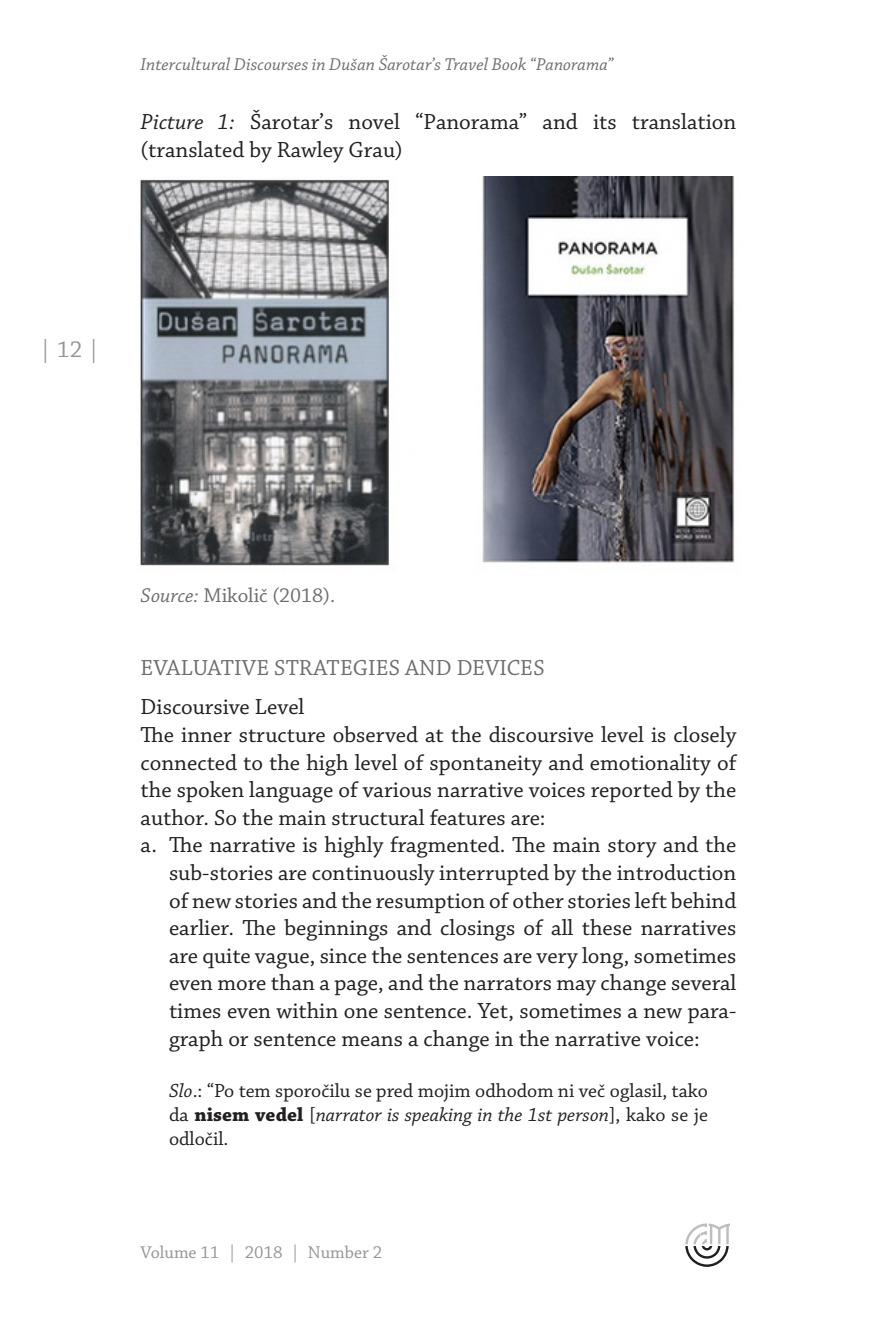
<style>
.page{position:relative;width:877px;height:1330px;background:#fff}
.page>*{position:absolute;margin:0;border:0;box-sizing:border-box;transform-origin:0 0}
.t1{font:24px "Chaparral Pro";color:#939598}
.prvi_odstavek{font:23px/27.6px "Chaparral Pro";color:#231f20;text-align:justify}
.podnaslov{font:23px "Chaparral Pro";letter-spacing:.005em;color:#6c6d70}
.vir{font:21px "Chaparral Pro";color:#6c6d70}
.citat{font:20px/24px "Chaparral Pro";color:#231f20;text-align:justify}
.t2{font:italic 18px "Chaparral Pro";letter-spacing:.005em;color:#6c6d70}
.t3{font:18px "Chaparral Pro";color:#939598}
.s1{font-style:italic}
.s2{font-weight:700}
</style>
<div class="page">
<svg style="left:685px;top:1223px;width:44px;height:44px"></svg>
<img style="left:140px;top:176px;width:594px;height:390px">
<p class="t2" style="left:141px;top:54px;width:474px">Intercultural Discourses in Dušan Šarotar’s Travel Book “Panorama”</p>
<p class="prvi_odstavek" style="left:141px;top:109px;width:597px"><span class="s1">Picture 1:</span> Šarotar’s novel “Panorama” and its translation (translated by Rawley Grau)</p>
<p class="t1" style="left:39px;top:336px;width:62px">| 12 |</p>
<p class="vir" style="left:141px;top:584px;width:196px"><span class="s1">Source:</span> Mikolič (2018).</p>
<p class="podnaslov" style="left:141px;top:655px;width:405px">EVALUATIVE STRATEGIES AND DEVICES</p>
<p class="prvi_odstavek" style="left:141px;top:694px;width:165px">Discoursive Level</p>
<p class="prvi_odstavek" style="left:141px;top:722px;width:597px">The inner structure observed at the discoursive level is closely connected to the high level of spontaneity and emotionality of the spoken language of various narrative voices reported by the author. So the main structural features are:</p>
<p class="prvi_odstavek" style="left:169px;top:832px;width:568px;text-indent:-28px">a. The narrative is highly fragmented. The main story and the sub-stories are continuously interrupted by the introduction of new stories and the resumption of other stories left behind earlier. The beginnings and closings of all these narratives are quite vague, since the sentences are very long, sometimes even more than a page, and the narrators may change several times even within one sentence. Yet, sometimes a new para&shy;graph or sentence means a change in the narrative voice:</p>
<p class="citat" style="left:169px;top:1080px;width:540px"><span class="s1">Slo</span>.: “Po tem sporočilu se pred mojim odhodom ni več oglasil, tako da <span class="s2">nisem vedel</span> [<span class="s1">narrator is speaking in the 1st person</span>], kako se je odločil.</p>
<p class="t3" style="left:141px;top:1242px;width:243px">Volume 11 | 2018 | Number 2</p>
</div>
